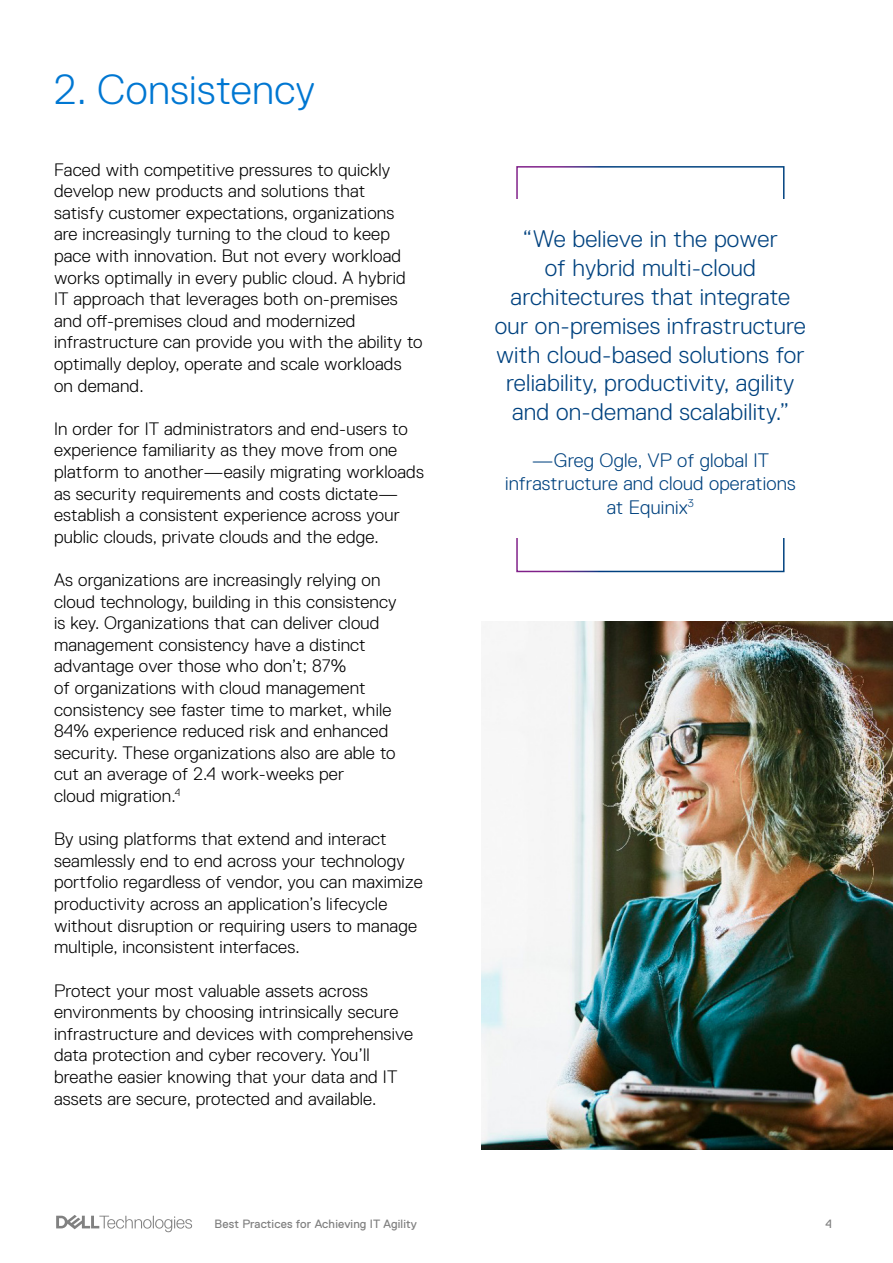
<style>
.page{position:relative;width:893px;height:1263px;background:#fff}
.page>*{position:absolute;margin:0;border:0;box-sizing:border-box;transform-origin:0 0}
.t1{font:300 42px "Dell Replica";letter-spacing:.01em;color:#0077d2}
.t2{font:300 24px/28.8px "Dell Replica";letter-spacing:.01em;color:#00427f;text-align:center}
.t3{font:300 19.5px/23.4px "Dell Replica";letter-spacing:.01em;color:#00427f;text-align:center}
.t4{font:300 18px/21.6px "Dell Replica";letter-spacing:.01em;color:#000}
.t5{font:12px "Dell Replica";letter-spacing:.01em;color:#818181}
</style>
<div class="page">
<img style="left:481px;top:622px;width:412px;height:527px">
<svg style="left:56px;top:1215px;width:136px;height:17px"></svg>
<h1 class="t1" style="left:54px;top:66px;width:263px">2. Consistency</h1>
<p class="t4" style="left:54px;top:159px;width:370px">Faced with competitive pressures to quickly develop new products and solutions that<br>satisfy customer expectations, organizations<br>are increasingly turning to the cloud to keep pace with innovation. But not every workload works optimally in every public cloud. A hybrid IT approach that leverages both on-premises and off-premises cloud and modernized infrastructure can provide you with the ability to optimally deploy, operate and scale workloads on demand.</p>
<p class="t4" style="left:54px;top:418px;width:371px">In order for IT administrators and end-users to experience familiarity as they move from one platform to another—easily migrating workloads as security requirements and costs dictate— establish a consistent experience across your public clouds, private clouds and the edge.</p>
<p class="t4" style="left:54px;top:569px;width:344px">As organizations are increasingly relying on cloud technology, building in this consistency is key. Organizations that can deliver cloud management consistency have a distinct advantage over those who don’t; 87%<br>of organizations with cloud management consistency see faster time to market, while 84% experience reduced risk and enhanced security. These organizations also are able to cut an average of 2.4 work-weeks per<br>cloud migration.<sup>4</sup></p>
<p class="t4" style="left:54px;top:828px;width:370px">By using platforms that extend and interact seamlessly end to end across your technology portfolio regardless of vendor, you can maximize productivity across an application’s lifecycle without disruption or requiring users to manage multiple, inconsistent interfaces.</p>
<p class="t4" style="left:54px;top:979px;width:361px">Protect your most valuable assets across environments by choosing intrinsically secure infrastructure and devices with comprehensive data protection and cyber recovery. You’ll breathe easier knowing that your data and IT assets are secure, protected and available.</p>
<h2 class="t2" style="left:495px;top:225px;width:313px">“We believe in the power<br>of hybrid multi-cloud architectures that integrate our on-premises infrastructure with cloud-based solutions for reliability, productivity, agility and on-demand scalability.”</h2>
<p class="t3" style="left:505px;top:449px;width:292px">—Greg Ogle, VP of global IT infrastructure and cloud operations at Equinix<sup>3</sup></p>
<p class="t5" style="left:215px;top:1218px;width:204px">Best Practices for Achieving IT Agility</p>
<p class="t5" style="left:826px;top:1217px;width:8px">4</p>
</div>
